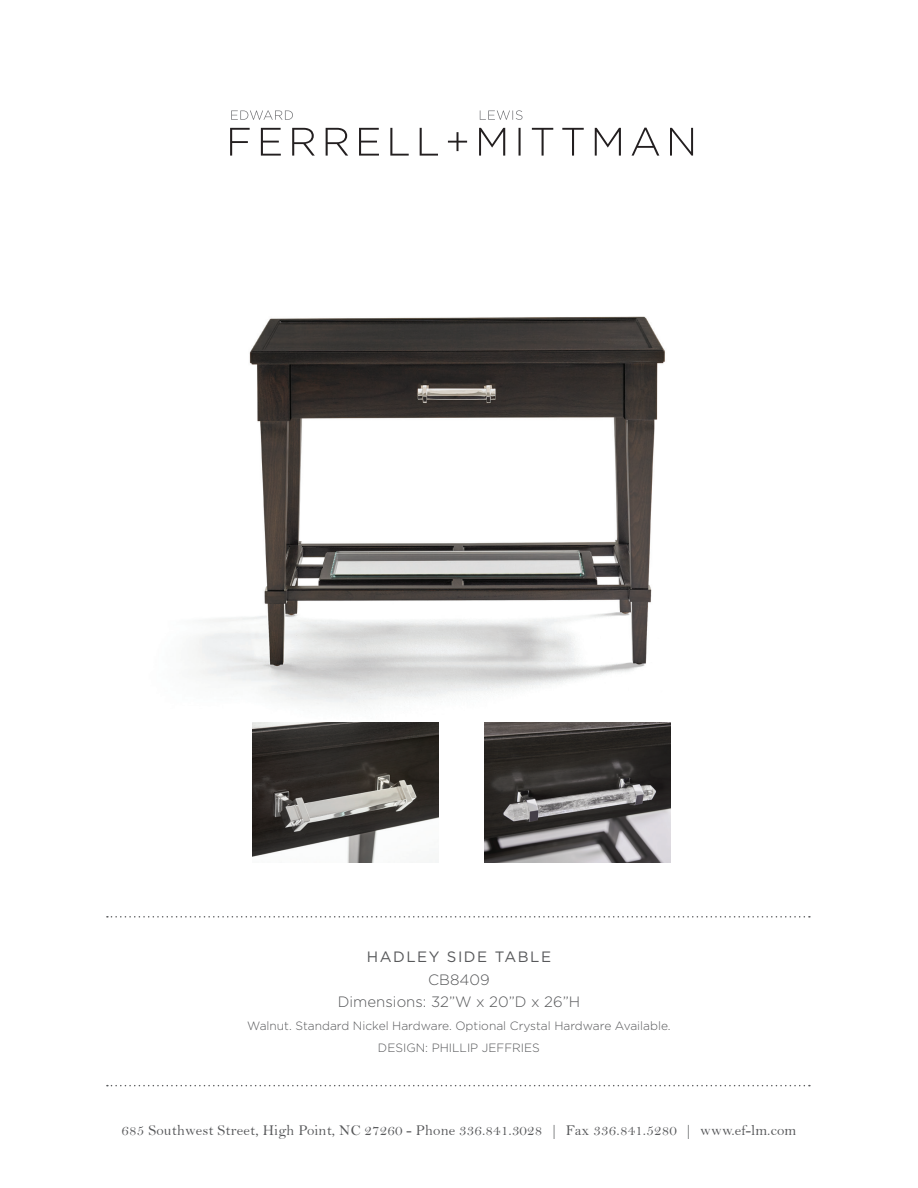
<style>
.page{position:relative;width:918px;height:1188px;background:#fff}
.page>*{position:absolute;margin:0;border:0;box-sizing:border-box;transform-origin:0 0}
.t1{font:15px "Bell";letter-spacing:.01em;color:#57585a}
.t2{font:300 15px/22.5px "Gotham";color:#57585a;text-align:center}
.t3{font:15px "Gotham";letter-spacing:.1em;color:#57585a}
.t4{font:300 12px/22.5px "Gotham";color:#57585a;text-align:center}
</style>
<div class="page">
<svg style="left:107px;top:916px;width:703px;height:2px"></svg>
<svg style="left:107px;top:1085px;width:703px;height:1px"></svg>
<svg style="left:230px;top:128px;width:463px;height:28px"></svg>
<svg style="left:231px;top:110px;width:62px;height:10px"></svg>
<svg style="left:480px;top:110px;width:43px;height:10px"></svg>
<img style="left:195px;top:316px;width:476px;height:465px">
<img style="left:253px;top:723px;width:185px;height:139px">
<img style="left:485px;top:723px;width:186px;height:139px">
<p class="t3" style="left:367px;top:947px;width:186px">HADLEY SIDE TABLE</p>
<p class="t2" style="left:338px;top:968px;width:244px">CB8409<br>Dimensions: 32”W x 20”D x 26”H</p>
<p class="t4" style="left:247px;top:1014px;width:425px">Walnut. Standard Nickel Hardware. Optional Crystal Hardware Available.<br>DESIGN: PHILLIP JEFFRIES</p>
<p class="t1" style="left:122px;top:1123px;width:676px">685 Southwest Street, High Point, NC 27260 - Phone 336.841.3028 | Fax 336.841.5280 | www.ef-lm.com</p>
</div>
